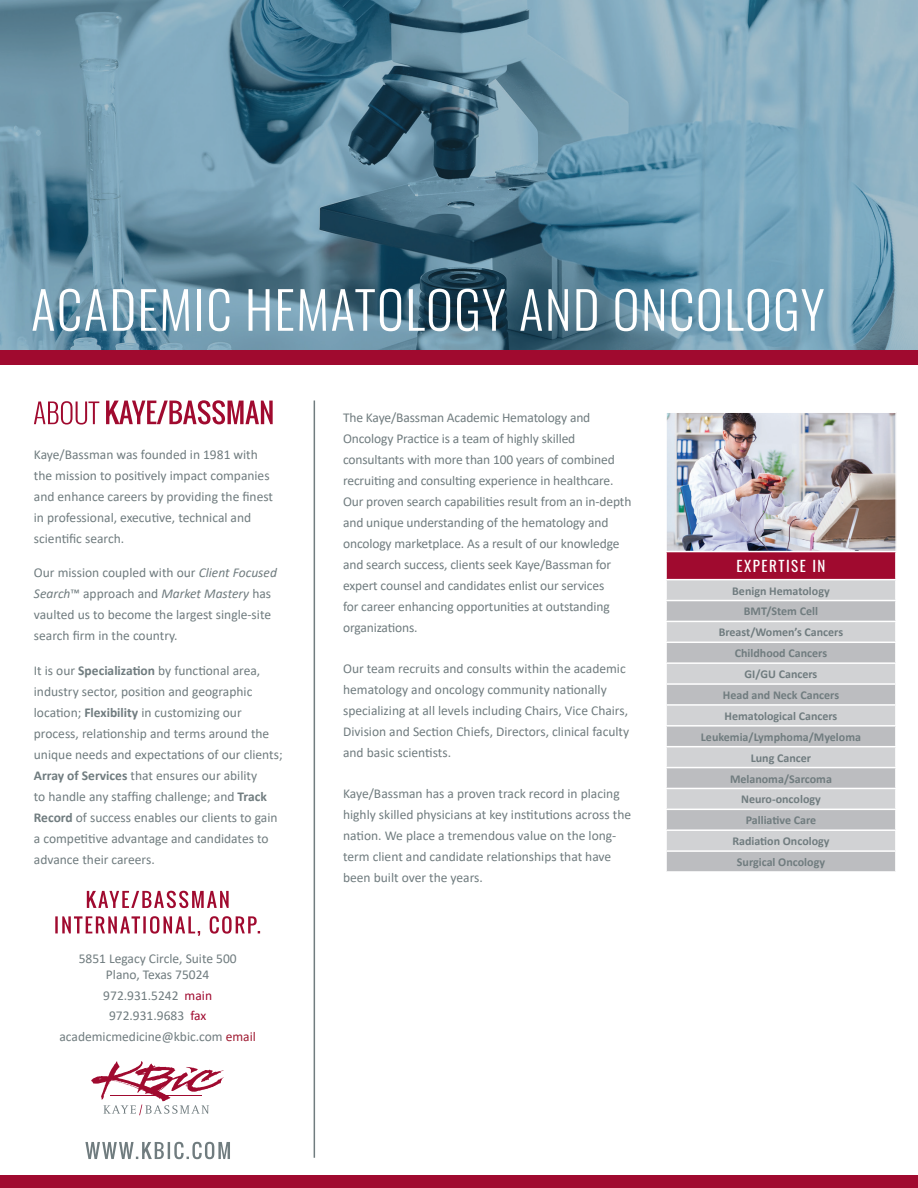
<style>
.page{position:relative;width:918px;height:1188px;background:#fff}
.page>*{position:absolute;margin:0;border:0;box-sizing:border-box;transform-origin:0 0}
.t1{font:300 51.45px "Oswald";letter-spacing:.025em;color:#fff}
.t2{font:15px "Oswald";letter-spacing:.1em;color:#fff}
.t3{font:13.5px/21px "Calibri";color:#707c7f}
.t4{font:700 12px "Calibri";color:#707c7f}
.s1{font-style:italic}
.s2{font-weight:700}
.s3{color:#a00a2f}
.s4{color:#9f1b32}
</style>
<div class="page">
<img style="left:0;top:0;width:918px;height:351px">
<div style="left:0;top:351px;width:918px;height:14px;background:#a00a2f"></div>
<img style="left:668px;top:414px;width:226px;height:137px">
<div style="left:665px;top:411px;width:232px;height:232px;border:2px solid #fff"></div>
<div style="left:666px;top:552px;width:230px;height:28px;background:#a00a2f"></div>
<svg style="left:667px;top:580px;width:228px;height:20px;fill:#d1d2d4"></svg>
<svg style="left:667px;top:601px;width:228px;height:270px;fill:#bcbdc0"></svg>
<hr style="left:665px;top:551px;width:232px;height:1px;background:#fff">
<hr style="left:665px;top:552px;width:2px;height:27px;background:#fff">
<hr style="left:895px;top:552px;width:2px;height:27px;background:#fff">
<hr style="left:665px;top:579px;width:232px;height:1px;background:#fff">
<hr style="left:665px;top:580px;width:2px;height:20px;background:#fff">
<hr style="left:895px;top:580px;width:2px;height:20px;background:#fff">
<hr style="left:665px;top:600px;width:232px;height:1px;background:#fff">
<hr style="left:665px;top:601px;width:2px;height:20px;background:#fff">
<hr style="left:895px;top:601px;width:2px;height:20px;background:#fff">
<hr style="left:665px;top:621px;width:232px;height:1px;background:#fff">
<hr style="left:665px;top:622px;width:2px;height:20px;background:#fff">
<hr style="left:895px;top:622px;width:2px;height:20px;background:#fff">
<hr style="left:665px;top:642px;width:232px;height:1px;background:#fff">
<hr style="left:665px;top:662px;width:232px;height:2px;background:#fff">
<hr style="left:665px;top:683px;width:232px;height:2px;background:#fff">
<hr style="left:665px;top:704px;width:232px;height:2px;background:#fff">
<hr style="left:665px;top:725px;width:232px;height:2px;background:#fff">
<svg style="left:666px;top:643px;width:1px;height:103px"></svg>
<hr style="left:665px;top:746px;width:232px;height:1px;background:#fff">
<hr style="left:665px;top:767px;width:232px;height:1px;background:#fff">
<hr style="left:665px;top:788px;width:232px;height:1px;background:#fff">
<hr style="left:665px;top:809px;width:232px;height:1px;background:#fff">
<hr style="left:665px;top:829px;width:232px;height:2px;background:#fff">
<hr style="left:665px;top:850px;width:232px;height:2px;background:#fff">
<svg style="left:666px;top:810px;width:1px;height:61px"></svg>
<div style="left:0;top:1175px;width:918px;height:13px;background:#a00a2f"></div>
<hr style="left:314px;top:400px;width:1px;height:758px;background:#707c7f">
<svg style="left:91px;top:1061px;width:133px;height:54px"></svg>
<svg style="left:34px;top:400px;width:239px;height:25px"></svg>
<svg style="left:87px;top:891px;width:142px;height:17px"></svg>
<svg style="left:55px;top:916px;width:205px;height:20px"></svg>
<svg style="left:85px;top:1142px;width:145px;height:17px"></svg>
<p class="t1" style="left:31px;top:264px;width:795px">ACADEMIC HEMATOLOGY AND ONCOLOGY</p>
<p class="t3" style="left:34px;top:443px;width:241px">Kaye/Bassman was founded in 1981 with the mission to positively impact companies and enhance careers by providing the finest in professional, executive, technical and scientific search.</p>
<p class="t3" style="left:34px;top:562px;width:245px">Our mission coupled with our <span class="s1">Client Focused Search</span>™ approach and <span class="s1">Market Mastery</span> has vaulted us to become the largest single-site search firm in the country.</p>
<p class="t3" style="left:34px;top:659px;width:250px">It is our <span class="s2">Specialization</span> by functional area, industry sector, position and geographic location; <span class="s2">Flexibility</span> in customizing our process, relationship and terms around the unique needs and expectations of our clients; <span class="s2">Array of Services</span> that ensures our ability<br>to handle any staffing challenge; and <span class="s2">Track Record</span> of success enables our clients to gain a competitive advantage and candidates to advance their careers.</p>
<p class="t3" style="left:79px;top:950px;width:160px;line-height:16.2px;text-align:center">5851 Legacy Circle, Suite 500<br>Plano, Texas 75024</p>
<p class="t3" style="left:103px;top:985px;width:110px">972.931.5242 <span class="s3">main</span></p>
<p class="t3" style="left:109px;top:1005px;width:99px">972.931.9683 <span class="s3">fax</span></p>
<p class="t3" style="left:59px;top:1026px;width:198px">academicmedicine@kbic.com <span class="s4">email</span></p>
<p class="t3" style="left:343px;top:406px;width:290px">The Kaye/Bassman Academic Hematology and Oncology Practice is a team of highly skilled consultants with more than 100 years of combined recruiting and consulting experience in healthcare.<br>Our proven search capabilities result from an in-depth and unique understanding of the hematology and oncology marketplace. As a result of our knowledge and search success, clients seek Kaye/Bassman for expert counsel and candidates enlist our services<br>for career enhancing opportunities at outstanding organizations.</p>
<p class="t3" style="left:343px;top:658px;width:288px">Our team recruits and consults within the academic hematology and oncology community nationally specializing at all levels including Chairs, Vice Chairs, Division and Section Chiefs, Directors, clinical faculty and basic scientists.</p>
<p class="t3" style="left:343px;top:783px;width:290px">Kaye/Bassman has a proven track record in placing highly skilled physicians at key institutions across the nation. We place a tremendous value on the long&shy;term client and candidate relationships that have been built over the years.</p>
<p class="t2" style="left:736px;top:552px;width:91px">EXPERTISE IN</p>
<p class="t4" style="left:732px;top:582px;width:99px">Benign Hematology</p>
<p class="t4" style="left:744px;top:603px;width:76px">BMT/Stem Cell</p>
<p class="t4" style="left:719px;top:624px;width:126px">Breast/Women’s Cancers</p>
<p class="t4" style="left:735px;top:645px;width:94px">Childhood Cancers</p>
<p class="t4" style="left:745px;top:666px;width:74px">GI/GU Cancers</p>
<p class="t4" style="left:723px;top:687px;width:118px">Head and Neck Cancers</p>
<p class="t4" style="left:725px;top:707px;width:114px">Hematological Cancers</p>
<p class="t4" style="left:701px;top:728px;width:162px">Leukemia/Lymphoma/Myeloma</p>
<p class="t4" style="left:751px;top:749px;width:62px">Lung Cancer</p>
<p class="t4" style="left:730px;top:770px;width:103px">Melanoma/Sarcoma</p>
<p class="t4" style="left:741px;top:791px;width:81px">Neuro-oncology</p>
<p class="t4" style="left:746px;top:812px;width:72px">Palliative Care</p>
<p class="t4" style="left:732px;top:833px;width:99px">Radiation Oncology</p>
<p class="t4" style="left:737px;top:854px;width:90px">Surgical Oncology</p>
</div>
